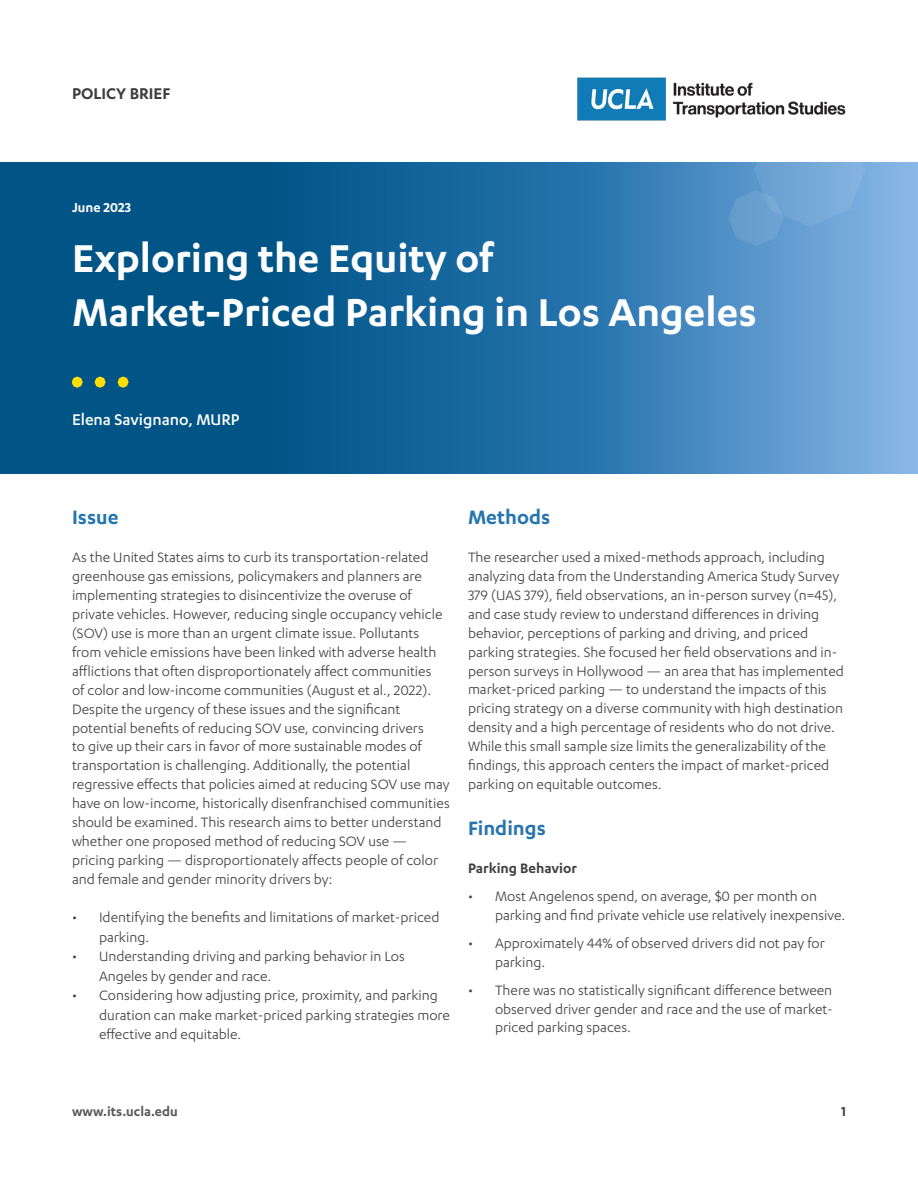
<style>
.page{position:relative;width:918px;height:1188px;background:#fff}
.page>*{position:absolute;margin:0;border:0;box-sizing:border-box;transform-origin:0 0}
.t1{font:600 45px "Karbon";color:#fff}
.Body_Text{font:600 22.5px "Karbon";color:#2775af}
.Paragraph_Title{font:600 22.5px "Karbon";color:#2775af}
.Authors{font:500 18px "Karbon";color:#fff}
.t2{font:600 18px "Karbon";color:#3e3e3f}
.Body_Text-2{font:15.75px/18.9px "Karbon";color:#414042}
.Body_Text-3{font:600 15.75px "Karbon";color:#414042}
.t3{font:600 15px "Karbon";color:#58595b}
.Date{font:600 15px "Karbon";color:#fff}
.t4{font:600 15px "Karbon";color:#414042}
</style>
<div class="page">
<img style="left:577px;top:77px;width:269px;height:44px">
<img style="left:0;top:162px;width:918px;height:311px">
<svg style="left:72px;top:377px;width:11px;height:11px"></svg>
<svg style="left:118px;top:377px;width:11px;height:11px"></svg>
<svg style="left:95px;top:377px;width:11px;height:11px"></svg>
<p class="t2" style="left:72px;top:84px;width:100px">POLICY BRIEF</p>
<p class="Date" style="left:72px;top:199px;width:61px">June 2023</p>
<p class="t1" style="left:72px;top:233px;width:423px">Exploring the Equity of</p>
<p class="t1" style="left:72px;top:287px;width:686px">Market-Priced Parking in Los Angeles</p>
<p class="Authors" style="left:72px;top:410px;width:169px">Elena Savignano, MURP</p>
<p class="Paragraph_Title" style="left:72px;top:504px;width:48px">Issue</p>
<p class="Body_Text-2" style="left:72px;top:548px;width:379px">As the United States aims to curb its transportation-related greenhouse gas emissions, policymakers and planners are implementing strategies to disincentivize the overuse of private vehicles. However, reducing single occupancy vehicle (SOV) use is more than an urgent climate issue. Pollutants from vehicle emissions have been linked with adverse health afflictions that often disproportionately affect communities<br>of color and low-income communities (August et al., 2022).<br>Despite the urgency of these issues and the significant potential benefits of reducing SOV use, convincing drivers<br>to give up their cars in favor of more sustainable modes of transportation is challenging. Additionally, the potential regressive effects that policies aimed at reducing SOV use may have on low-income, historically disenfranchised communities should be examined. This research aims to better understand whether one proposed method of reducing SOV use — pricing parking — disproportionately affects people of color and female and gender minority drivers by:</p>
<p class="Body_Text-2" style="left:99px;top:907px;width:342px;line-height:19.5px;text-indent:-27px">• Identifying the benefits and limitations of market-priced parking.</p>
<p class="Body_Text-2" style="left:99px;top:946px;width:307px;line-height:19.5px;text-indent:-27px">• Understanding driving and parking behavior in Los<br>Angeles by gender and race.</p>
<p class="Body_Text-2" style="left:99px;top:985px;width:352px;line-height:19.5px;text-indent:-27px">• Considering how adjusting price, proximity, and parking duration can make market-priced parking strategies more effective and equitable.</p>
<p class="Body_Text" style="left:468px;top:504px;width:84px">Methods</p>
<p class="Body_Text-2" style="left:468px;top:547px;width:378px">The researcher used a mixed-methods approach, including analyzing data from the Understanding America Study Survey 379 (UAS 379), field observations, an in-person survey (n=45), and case study review to understand differences in driving behavior, perceptions of parking and driving, and priced parking strategies. She focused her field observations and in&shy;person surveys in Hollywood — an area that has implemented market-priced parking — to understand the impacts of this pricing strategy on a diverse community with high destination density and a high percentage of residents who do not drive.<br>While this small sample size limits the generalizability of the findings, this approach centers the impact of market-priced parking on equitable outcomes.</p>
<p class="Body_Text" style="left:468px;top:815px;width:79px">Findings</p>
<p class="Body_Text-3" style="left:468px;top:860px;width:111px">Parking Behavior</p>
<p class="Body_Text-2" style="left:495px;top:886px;width:352px;text-indent:-27px">• Most Angelenos spend, on average, $0 per month on parking and find private vehicle use relatively inexpensive.</p>
<p class="Body_Text-2" style="left:495px;top:933px;width:332px;text-indent:-27px">• Approximately 44% of observed drivers did not pay for parking.</p>
<p class="Body_Text-2" style="left:495px;top:980px;width:339px;text-align:justify;text-indent:-27px">• There was no statistically significant difference between observed driver gender and race and the use of market&shy;priced parking spaces.</p>
<p class="t3" style="left:72px;top:1103px;width:107px">www.its.ucla.edu</p>
<p class="t4" style="left:841px;top:1103px;width:6px">1</p>
</div>
